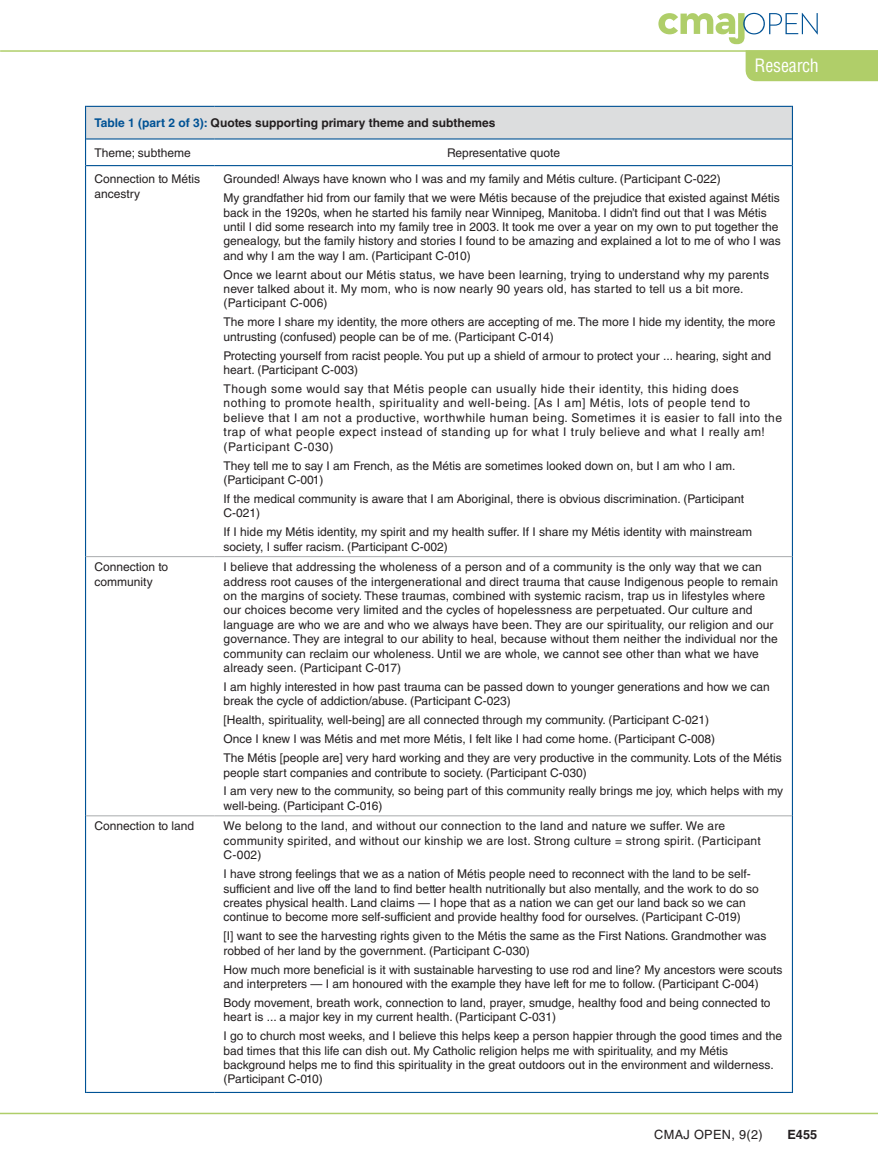
<style>
.page{position:relative;width:878px;height:1175px;background:#fff}
.page>*{position:absolute;margin:0;border:0;box-sizing:border-box;transform-origin:0 0}
.t1{font:condensed 18px "Helvetica LT Std";letter-spacing:-.01em;color:#fff}
.t2{font:12.75px "Helvetica LT Std";letter-spacing:.025em;color:#231f20}
.t3{font:700 12.75px "Helvetica LT Std";color:#231f20}
.t4{font:12px/14.4px "Helvetica LT Std";color:#231f20}
.t5{font:12px/14.4px "Helvetica LT Std";letter-spacing:.04em;color:#231f20}
.t6{font:12px/14.4px "Helvetica LT Std";letter-spacing:.02em;color:#231f20}
.t7{font:700 12px "Helvetica LT Std";color:#231f20}
.s1{color:#005295}
</style>
<div class="page">
<hr style="left:0;top:1112px;width:878px;height:2px;background:#afce69">
<svg style="left:658px;top:13px;width:159px;height:31px"></svg>
<hr style="left:0;top:50px;width:878px;height:2px;background:#afce69">
<div style="left:745px;top:50px;width:133px;height:31px;background:#b0ce69"></div>
<div style="left:86px;top:106px;width:706px;height:33px;background:#dcddde"></div>
<hr style="left:85px;top:106px;width:1px;height:33px;background:#005295">
<hr style="left:791px;top:106px;width:2px;height:33px;background:#005295">
<svg style="left:85px;top:139px;width:1px;height:27px"></svg>
<hr style="left:791px;top:139px;width:2px;height:27px;background:#005295">
<hr style="left:85px;top:166px;width:1px;height:390px;background:#005295">
<hr style="left:791px;top:166px;width:2px;height:390px;background:#005295">
<hr style="left:85px;top:556px;width:1px;height:259px;background:#005295">
<hr style="left:791px;top:556px;width:2px;height:259px;background:#005295">
<hr style="left:85px;top:815px;width:1px;height:278px;background:#005295">
<hr style="left:791px;top:815px;width:2px;height:278px;background:#005295">
<hr style="left:86px;top:815px;width:128px;height:1px;background:#b2b4b6">
<hr style="left:214px;top:815px;width:577px;height:1px;background:#b2b4b6">
<hr style="left:86px;top:106px;width:128px;height:1px;background:#005295">
<hr style="left:214px;top:106px;width:577px;height:1px;background:#005295">
<hr style="left:86px;top:138px;width:128px;height:1px;background:#005295">
<hr style="left:214px;top:138px;width:577px;height:1px;background:#005295">
<hr style="left:86px;top:1091px;width:128px;height:2px;background:#005295">
<hr style="left:214px;top:1091px;width:577px;height:2px;background:#005295">
<hr style="left:86px;top:165px;width:128px;height:1px;background:#005295">
<hr style="left:214px;top:165px;width:577px;height:1px;background:#005295">
<hr style="left:86px;top:556px;width:128px;height:1px;background:#b2b4b6">
<hr style="left:214px;top:556px;width:577px;height:1px;background:#b2b4b6">
<h1 class="t1" style="left:754px;top:54px;width:66px">Research</h1>
<p class="t7" style="left:94px;top:115px;width:402px"><span class="s1">Table 1 (part 2 of 3):</span> Quotes supporting primary theme and subthemes</p>
<p class="t4" style="left:94px;top:145px;width:98px">Theme; subtheme</p>
<p class="t4" style="left:447px;top:145px;width:114px">Representative quote</p>
<p class="t4" style="left:94px;top:172px;width:107px">Connection to Métis ancestry</p>
<p class="t4" style="left:224px;top:169px;width:557px;line-height:18.9px">Grounded! Always have known who I was and my family and Métis culture. (Participant C-022)<br>My grandfather hid from our family that we were Métis because of the prejudice that existed against Métis</p>
<p class="t4" style="left:224px;top:205px;width:558px">back in the 1920s, when he started his family near Winnipeg, Manitoba. I didn’t find out that I was Métis until I did some research into my family tree in 2003. It took me over a year on my own to put together the genealogy, but the family history and stories I found to be amazing and explained a lot to me of who I was and why I am the way I am. (Participant C-010)</p>
<p class="t4" style="left:224px;top:267px;width:547px">Once we learnt about our Métis status, we have been learning, trying to understand why my parents never talked about it. My mom, who is now nearly 90 years old, has started to tell us a bit more. (Participant C-006)</p>
<p class="t4" style="left:224px;top:315px;width:553px">The more I share my identity, the more others are accepting of me. The more I hide my identity, the more untrusting (confused) people can be of me. (Participant C-014)</p>
<p class="t4" style="left:224px;top:348px;width:549px">Protecting yourself from racist people. You put up a shield of armour to protect your ... hearing, sight and heart. (Participant C-003)</p>
<p class="t5" style="left:224px;top:381px;width:560px">Though some would say that Métis people can usually hide their identity, this hiding does nothing to promote health, spirituality and well-being. [As I am] Métis, lots of people tend to believe that I am not a productive, worthwhile human being. Sometimes it is easier to fall into the trap of what people expect instead of standing up for what I truly believe and what I really am! (Participant C-030)</p>
<p class="t4" style="left:224px;top:458px;width:513px">They tell me to say I am French, as the Métis are sometimes looked down on, but I am who I am. (Participant C-001)</p>
<p class="t4" style="left:224px;top:491px;width:522px">If the medical community is aware that I am Aboriginal, there is obvious discrimination. (Participant<br>C-021)</p>
<p class="t4" style="left:224px;top:525px;width:530px">If I hide my Métis identity, my spirit and my health suffer. If I share my Métis identity with mainstream society, I suffer racism. (Participant C-002)</p>
<p class="t4" style="left:94px;top:560px;width:75px">Connection to community</p>
<p class="t4" style="left:224px;top:560px;width:556px">I believe that addressing the wholeness of a person and of a community is the only way that we can address root causes of the intergenerational and direct trauma that cause Indigenous people to remain on the margins of society. These traumas, combined with systemic racism, trap us in lifestyles where our choices become very limited and the cycles of hopelessness are perpetuated. Our culture and language are who we are and who we always have been. They are our spirituality, our religion and our governance. They are integral to our ability to heal, because without them neither the individual nor the community can reclaim our wholeness. Until we are whole, we cannot see other than what we have already seen. (Participant C-017)</p>
<p class="t4" style="left:224px;top:679px;width:547px">I am highly interested in how past trauma can be passed down to younger generations and how we can break the cycle of addiction/abuse. (Participant C-023)</p>
<p class="t4" style="left:224px;top:710px;width:559px;line-height:18.9px">[Health, spirituality, well-being] are all connected through my community. (Participant C-021)<br>Once I knew I was Métis and met more Métis, I felt like I had come home. (Participant C-008)<br>The Métis [people are] very hard working and they are very productive in the community. Lots of the Métis</p>
<p class="t4" style="left:224px;top:762px;width:561px;line-height:18.9px">people start companies and contribute to society. (Participant C-030)<br>I am very new to the community, so being part of this community really brings me joy, which helps with my</p>
<p class="t4" style="left:224px;top:798px;width:160px">well-being. (Participant C-016)</p>
<p class="t4" style="left:94px;top:819px;width:101px">Connection to land</p>
<p class="t6" style="left:224px;top:819px;width:538px">We belong to the land, and without our connection to the land and nature we suffer. We are community spirited, and without our kinship we are lost. Strong culture = strong spirit. (Participant<br>C-002)</p>
<p class="t4" style="left:224px;top:866px;width:536px">I have strong feelings that we as a nation of Métis people need to reconnect with the land to be self&shy;sufficient and live off the land to find better health nutritionally but also mentally, and the work to do so creates physical health. Land claims — I hope that as a nation we can get our land back so we can continue to become more self-sufficient and provide healthy food for ourselves. (Participant C-019)</p>
<p class="t4" style="left:224px;top:928px;width:544px">[I] want to see the harvesting rights given to the Métis the same as the First Nations. Grandmother was robbed of her land by the government. (Participant C-030)</p>
<p class="t4" style="left:224px;top:962px;width:560px">How much more beneficial is it with sustainable harvesting to use rod and line? My ancestors were scouts and interpreters — I am honoured with the example they have left for me to follow. (Participant C-004)</p>
<p class="t4" style="left:224px;top:995px;width:548px">Body movement, breath work, connection to land, prayer, smudge, healthy food and being connected to heart is ... a major key in my current health. (Participant C-031)</p>
<p class="t4" style="left:224px;top:1028px;width:560px">I go to church most weeks, and I believe this helps keep a person happier through the good times and the bad times that this life can dish out. My Catholic religion helps me with spirituality, and my Métis background helps me to find this spirituality in the great outdoors out in the environment and wilderness. (Participant C-010)</p>
<p class="t2" style="left:654px;top:1127px;width:110px">CMAJ OPEN, 9(2)</p>
<p class="t3" style="left:787px;top:1126px;width:31px">E455</p>
</div>
